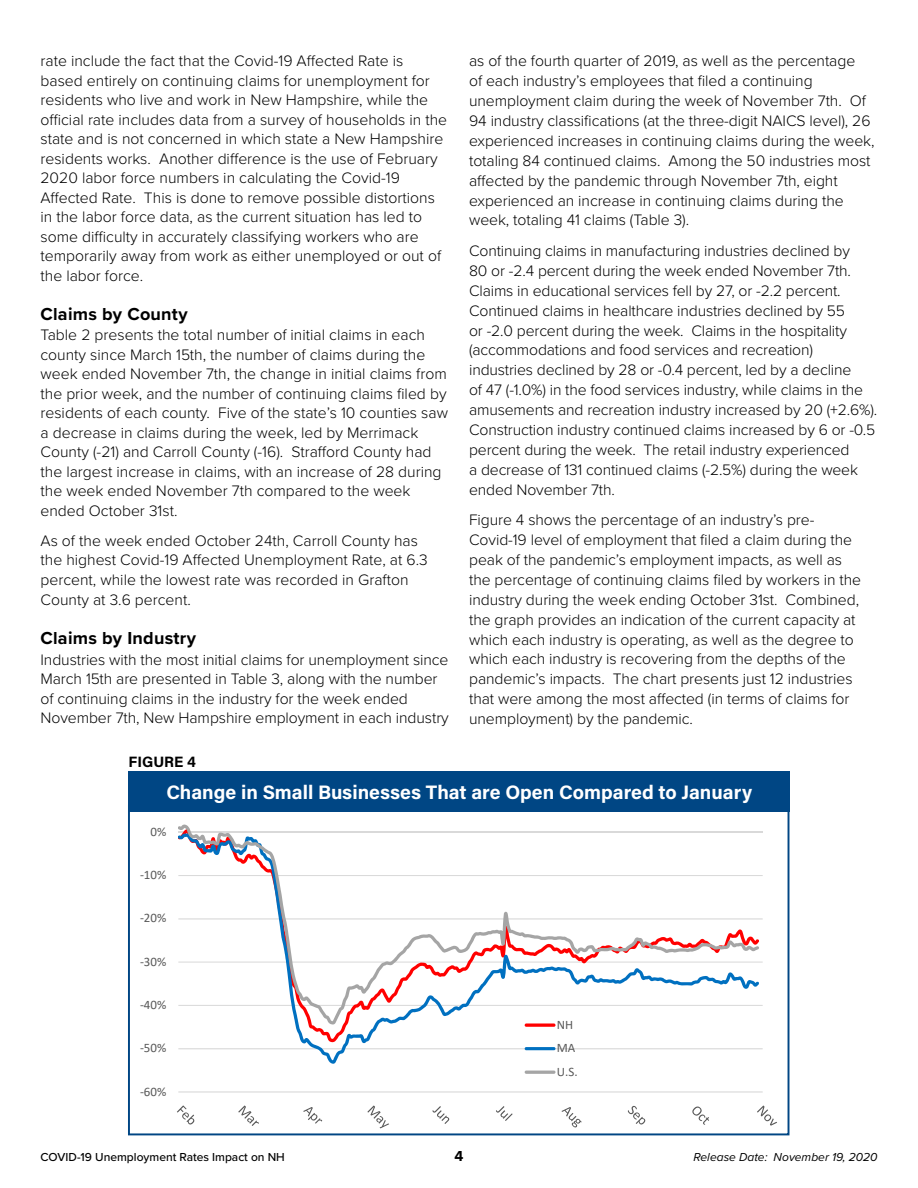
<style>
.page{position:relative;width:918px;height:1188px;background:#fff}
.page>*{position:absolute;margin:0;border:0;box-sizing:border-box;transform-origin:0 0}
.t1{font:700 19.5px "Acumin Pro";color:#fff}
.SUBheader{font:700 18px "Proxima Nova";letter-spacing:.015em;color:#000}
.BODY{font:300 15.75px/19.8px "Proxima Nova";letter-spacing:-.005em;color:#000}
.first_para_after_SUB{font:300 15.75px/19.5px "Proxima Nova";letter-spacing:-.005em;color:#000}
.t2{font:700 15px "Acumin Pro";letter-spacing:.005em;color:#000}
.t3{font:700 15px "Proxima Nova";color:#000}
.t4{font:12.9px/23.5px "Calibri";color:#595959}
.t5{font:500 12px "Proxima Nova";color:#000}
.t6{font:italic 12px "Proxima Nova";color:#000}
</style>
<div class="page">
<hr style="left:178px;top:875px;width:585px;height:1px;background:#d9d9d9">
<hr style="left:178px;top:918px;width:585px;height:2px;background:#d9d9d9">
<hr style="left:178px;top:962px;width:585px;height:1px;background:#d9d9d9">
<hr style="left:178px;top:1005px;width:585px;height:1px;background:#d9d9d9">
<hr style="left:178px;top:1048px;width:585px;height:1px;background:#d9d9d9">
<hr style="left:178px;top:1091px;width:585px;height:2px;background:#d9d9d9">
<hr style="left:178px;top:832px;width:585px;height:1px;background:#d9d9d9">
<svg style="left:178px;top:1025px;width:581px;height:39px"></svg>
<svg style="left:178px;top:825px;width:581px;height:200px"></svg>
<svg style="left:177px;top:1106px;width:17px;height:18px"></svg>
<svg style="left:238px;top:1106px;width:21px;height:20px"></svg>
<svg style="left:303px;top:1107px;width:19px;height:17px"></svg>
<svg style="left:367px;top:1106px;width:22px;height:22px"></svg>
<svg style="left:432px;top:1106px;width:17px;height:18px"></svg>
<svg style="left:496px;top:1106px;width:17px;height:15px"></svg>
<svg style="left:562px;top:1107px;width:20px;height:20px"></svg>
<svg style="left:628px;top:1106px;width:17px;height:18px"></svg>
<svg style="left:692px;top:1106px;width:17px;height:19px"></svg>
<svg style="left:757px;top:1106px;width:20px;height:20px"></svg>
<svg style="left:525px;top:1023px;width:31px;height:4px"></svg>
<hr style="left:525px;top:1047px;width:31px;height:3px;background:#0070c0;border-radius:2px">
<hr style="left:525px;top:1071px;width:31px;height:3px;background:#a5a5a5;border-radius:2px">
<div style="left:129px;top:771px;width:661px;height:41px;background:#004684"></div>
<p class="BODY" style="left:40px;top:51px;width:408px">rate include the fact that the Covid-19 Affected Rate is based entirely on continuing claims for unemployment for residents who live and work in New Hampshire, while the official rate includes data from a survey of households in the state and is not concerned in which state a New Hampshire residents works. Another difference is the use of February 2020 labor force numbers in calculating the Covid-19<br>Affected Rate. This is done to remove possible distortions in the labor force data, as the current situation has led to some difficulty in accurately classifying workers who are temporarily away from work as either unemployed or out of the labor force.</p>
<p class="SUBheader" style="left:40px;top:300px;width:149px">Claims by County</p>
<p class="first_para_after_SUB" style="left:40px;top:325px;width:409px">Table 2 presents the total number of initial claims in each county since March 15th, the number of claims during the week ended November 7th, the change in initial claims from the prior week, and the number of continuing claims filed by residents of each county. Five of the state’s 10 counties saw a decrease in claims during the week, led by Merrimack County (-21) and Carroll County (-16). Strafford County had the largest increase in claims, with an increase of 28 during the week ended November 7th compared to the week ended October 31st.</p>
<p class="BODY" style="left:40px;top:530px;width:389px">As of the week ended October 24th, Carroll County has the highest Covid-19 Affected Unemployment Rate, at 6.3 percent, while the lowest rate was recorded in Grafton County at 3.6 percent.</p>
<p class="SUBheader" style="left:40px;top:625px;width:157px">Claims by Industry</p>
<p class="first_para_after_SUB" style="left:40px;top:649px;width:410px">Industries with the most initial claims for unemployment since March 15th are presented in Table 3, along with the number of continuing claims in the industry for the week ended November 7th, New Hampshire employment in each industry</p>
<p class="t2" style="left:129px;top:751px;width:69px">FIGURE 4</p>
<p class="first_para_after_SUB" style="left:469px;top:50px;width:407px">as of the fourth quarter of 2019, as well as the percentage<br>of each industry’s employees that filed a continuing unemployment claim during the week of November 7th. Of 94 industry classifications (at the three-digit NAICS level), 26 experienced increases in continuing claims during the week, totaling 84 continued claims. Among the 50 industries most affected by the pandemic through November 7th, eight experienced an increase in continuing claims during the week, totaling 41 claims (Table 3).</p>
<p class="BODY" style="left:469px;top:240px;width:410px">Continuing claims in manufacturing industries declined by<br>80 or -2.4 percent during the week ended November 7th.<br>Claims in educational services fell by 27, or -2.2 percent.<br>Continued claims in healthcare industries declined by 55<br>or -2.0 percent during the week. Claims in the hospitality (accommodations and food services and recreation) industries declined by 28 or -0.4 percent, led by a decline<br>of 47 (-1.0%) in the food services industry, while claims in the amusements and recreation industry increased by 20 (+2.6%).<br>Construction industry continued claims increased by 6 or -0.5 percent during the week. The retail industry experienced<br>a decrease of 131 continued claims (-2.5%) during the week ended November 7th.</p>
<p class="BODY" style="left:469px;top:509px;width:394px">Figure 4 shows the percentage of an industry’s pre-Covid-19 level of employment that filed a claim during the peak of the pandemic’s employment impacts, as well as the percentage of continuing claims filed by workers in the industry during the week ending October 31st. Combined, the graph provides an indication of the current capacity at which each industry is operating, as well as the degree to which each industry is recovering from the depths of the pandemic’s impacts. The chart presents just 12 industries that were among the most affected (in terms of claims for unemployment) by the pandemic.</p>
<p class="t1" style="left:166px;top:778px;width:587px">Change in Small Businesses That are Open Compared to January</p>
<p class="t4" style="left:151px;top:819px;width:17px">0%</p>
<p class="t4" style="left:140px;top:863px;width:28px">-10%</p>
<p class="t4" style="left:140px;top:906px;width:28px">-20%</p>
<p class="t4" style="left:140px;top:949px;width:28px">-30%</p>
<p class="t4" style="left:140px;top:993px;width:28px">-40%</p>
<p class="t4" style="left:140px;top:1036px;width:28px">-50%</p>
<p class="t4" style="left:140px;top:1079px;width:28px">-60%</p>
<p class="t4" style="left:557px;top:1012px;width:22px">NH<br>MA<br>U.S.</p>
<p class="t5" style="left:40px;top:1148px;width:246px">COVID-19 Unemployment Rates Impact on NH</p>
<p class="t3" style="left:455px;top:1145px;width:10px">4</p>
<p class="t6" style="left:694px;top:1148px;width:185px">Release Date: November 19, 2020</p>
</div>
